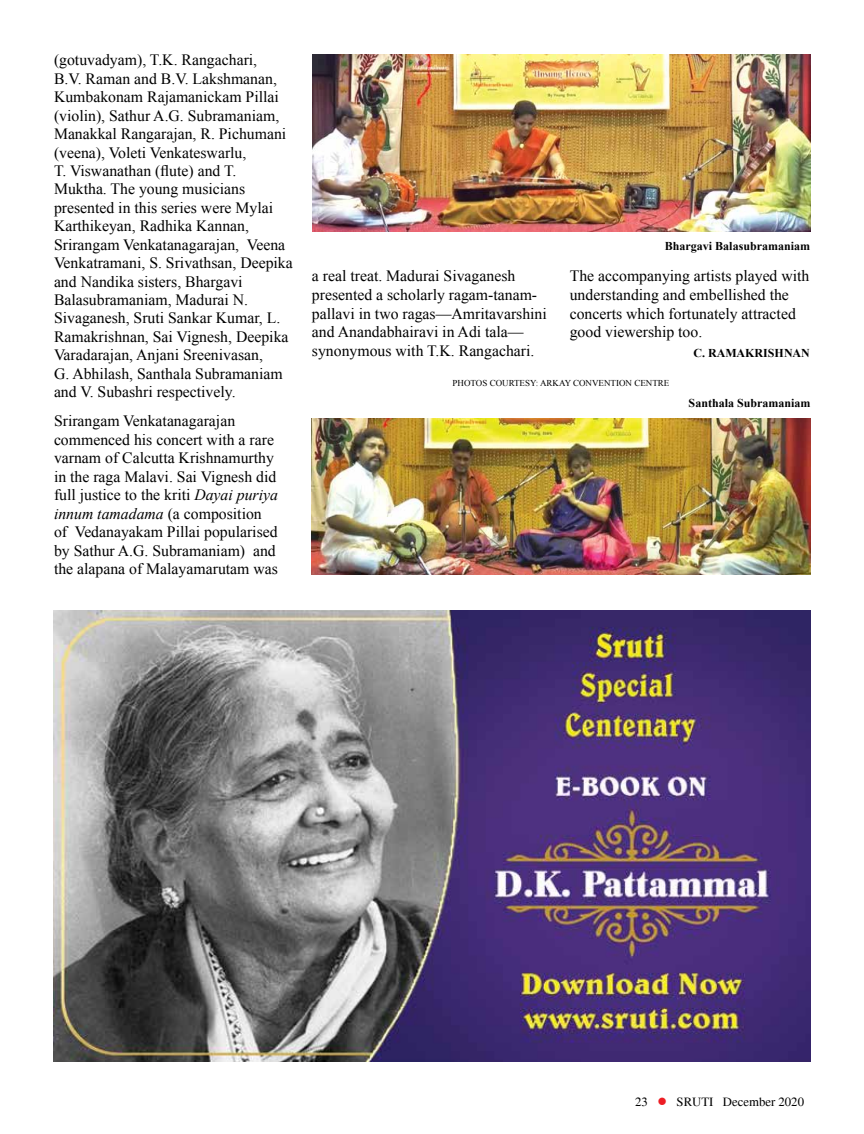
<style>
.page{position:relative;width:864px;height:1134px;background:#fff}
.page>*{position:absolute;margin:0;border:0;box-sizing:border-box;transform-origin:0 0}
.t1{font:15.75px/18.5px "Times New Roman";color:#000}
.t2{font:12.75px "Times";color:#000}
.t3{font:700 12px "Times New Roman";color:#000}
.t4{font:9px "Times New Roman";color:#000}
.s1{font-style:italic}
.s2{color:#ed1d24}
</style>
<div class="page">
<img style="left:54px;top:611px;width:756px;height:451px">
<img style="left:313px;top:54px;width:497px;height:177px">
<img style="left:312px;top:419px;width:498px;height:155px">
<p class="t1" style="left:54px;top:50px;width:240px">(gotuvadyam), T.K. Rangachari,<br>B.V. Raman and B.V. Lakshmanan, Kumbakonam Rajamanickam Pillai (violin), Sathur A.G. Subramaniam, Manakkal Rangarajan, R. Pichumani (veena), Voleti Venkateswarlu,<br>T. Viswanathan (flute) and T.<br>Muktha. The young musicians presented in this series were Mylai Karthikeyan, Radhika Kannan, Srirangam Venkatanagarajan, Veena Venkatramani, S. Srivathsan, Deepika and Nandika sisters, Bhargavi Balasubramaniam, Madurai N.<br>Sivaganesh, Sruti Sankar Kumar, L.<br>Ramakrishnan, Sai Vignesh, Deepika Varadarajan, Anjani Sreenivasan,<br>G. Abhilash, Santhala Subramaniam and V. Subashri respectively.</p>
<p class="t1" style="left:54px;top:412px;width:225px">Srirangam Venkatanagarajan commenced his concert with a rare varnam of Calcutta Krishnamurthy in the raga Malavi. Sai Vignesh did full justice to the kriti <span class="s1">Dayai puriya innum tamadama</span> (a composition of Vedanayakam Pillai popularised by Sathur A.G. Subramaniam) and the alapana of Malayamarutam was</p>
<p class="t3" style="left:665px;top:238px;width:147px">Bhargavi Balasubramaniam</p>
<p class="t1" style="left:312px;top:266px;width:236px">a real treat. Madurai Sivaganesh presented a scholarly ragam-tanam&shy;pallavi in two ragas—Amritavarshini and Anandabhairavi in Adi tala— synonymous with T.K. Rangachari.</p>
<p class="t1" style="left:570px;top:266px;width:241px">The accompanying artists played with understanding and embellished the concerts which fortunately attracted good viewership too.</p>
<p class="t3" style="left:693px;top:344px;width:118px">C. RAMAKRISHNAN</p>
<p class="t4" style="left:453px;top:377px;width:19px">photos</p>
<p class="t4" style="left:490px;top:377px;width:64px">COURTESY: Arkay</p>
<p class="t4" style="left:573px;top:377px;width:14px">Convent</p>
<p class="t4" style="left:616px;top:377px;width:31px">ion Centre</p>
<p class="t3" style="left:689px;top:395px;width:123px">Santhala Subramaniam</p>
<p class="t2" style="left:635px;top:1095px;width:170px">23 <span class="s2">●</span> SRUTI December 2020</p>
</div>
